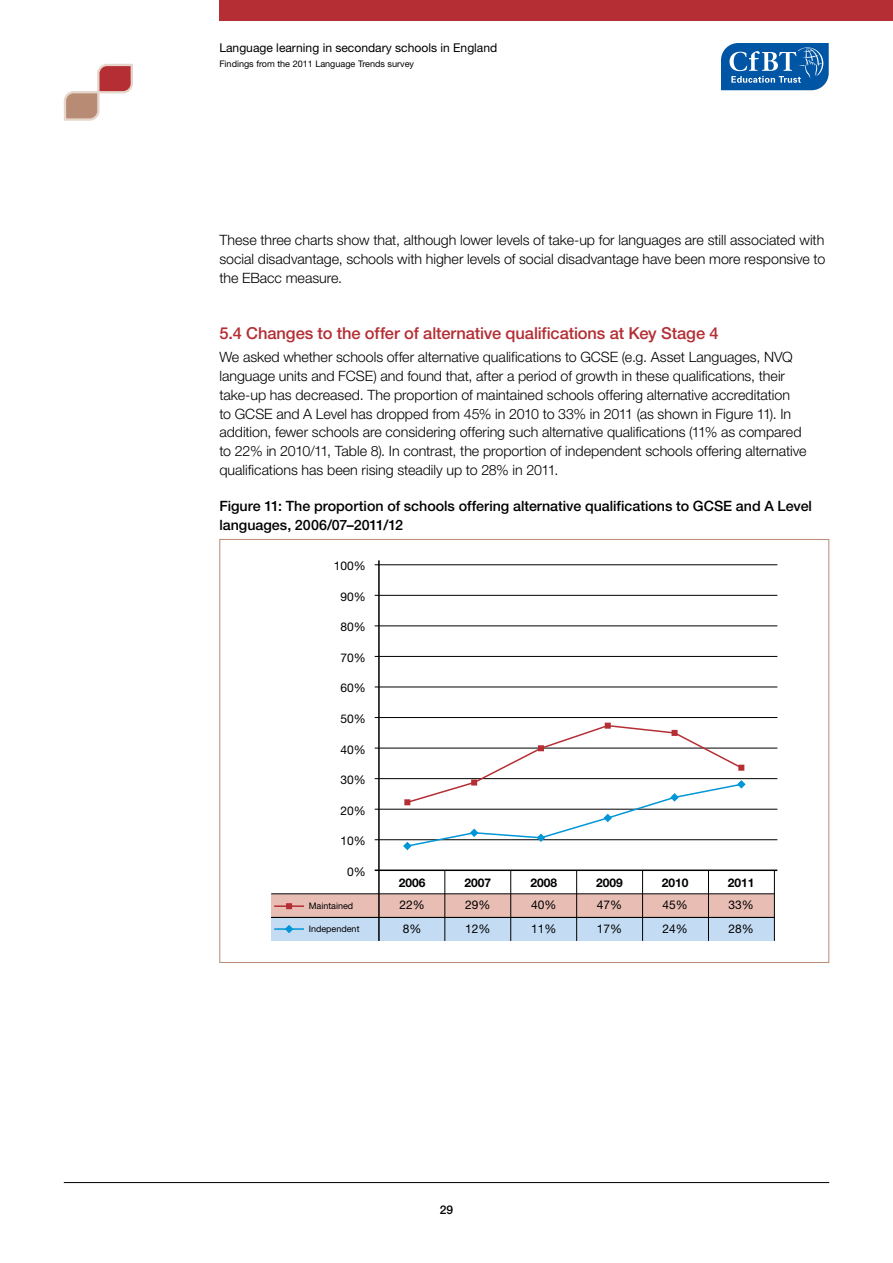
<style>
.page{position:relative;width:893px;height:1263px;background:#fff}
.page>*{position:absolute;margin:0;border:0;box-sizing:border-box;transform-origin:0 0}
.t1{font:500 16.5px "Helvetica Neue LT";letter-spacing:-.01em;color:#b42e34}
.t2{font:300 14.25px/18.8px "Helvetica Neue LT";color:#000;text-align:justify}
.t3{font:500 14.25px/18.8px "Helvetica Neue LT";color:#000}
.t4{font:12.15px "Helvetica Neue LT";color:#000}
.t5{font:12px "Helvetica Neue LT";color:#000}
.t6{font:700 12px "Helvetica Neue LT";color:#000}
.t7{font:500 12px "Helvetica Neue LT";color:#000}
.t8{font:9px "Helvetica Neue LT";color:#000}
</style>
<div class="page">
<svg style="left:721px;top:43px;width:108px;height:47px;background:#2c72b3"></svg>
<svg style="left:63px;top:63px;width:70px;height:58px"></svg>
<div style="left:219px;top:0;width:674px;height:20px;background:#b42e34"></div>
<hr style="left:64px;top:1182px;width:765px;height:1px;background:#000">
<div style="left:271px;top:894px;width:503px;height:23px;background:#e8beb4"></div>
<div style="left:271px;top:917px;width:503px;height:24px;background:#c4dcf3"></div>
<hr style="left:375px;top:869px;width:402px;height:2px;background:#000">
<hr style="left:271px;top:893px;width:504px;height:1px;background:#000">
<hr style="left:375px;top:839px;width:402px;height:1px;background:#000">
<hr style="left:375px;top:809px;width:402px;height:1px;background:#000">
<hr style="left:375px;top:778px;width:402px;height:1px;background:#000">
<hr style="left:375px;top:748px;width:402px;height:1px;background:#000">
<hr style="left:375px;top:717px;width:402px;height:1px;background:#000">
<hr style="left:375px;top:687px;width:402px;height:1px;background:#000">
<hr style="left:375px;top:656px;width:402px;height:1px;background:#000">
<hr style="left:375px;top:625px;width:402px;height:1px;background:#000">
<hr style="left:375px;top:595px;width:402px;height:1px;background:#000">
<hr style="left:375px;top:564px;width:402px;height:1px;background:#000">
<hr style="left:378px;top:560px;width:2px;height:381px;background:#000">
<hr style="left:444px;top:871px;width:1px;height:70px;background:#000">
<hr style="left:510px;top:871px;width:1px;height:70px;background:#000">
<hr style="left:576px;top:871px;width:1px;height:70px;background:#000">
<hr style="left:642px;top:871px;width:1px;height:70px;background:#000">
<hr style="left:708px;top:871px;width:1px;height:70px;background:#000">
<hr style="left:774px;top:871px;width:1px;height:70px;background:#000">
<svg style="left:286px;top:903px;width:6px;height:6px"></svg>
<hr style="left:274px;top:905px;width:30px;height:2px;background:#b42e34">
<hr style="left:274px;top:928px;width:30px;height:2px;background:#0096d7">
<svg style="left:285px;top:925px;width:8px;height:8px"></svg>
<hr style="left:271px;top:917px;width:504px;height:1px;background:#000">
<svg style="left:403px;top:723px;width:343px;height:127px"></svg>
<p class="t4" style="left:219px;top:40px;width:279px">Language learning in secondary schools in England</p>
<p class="t8" style="left:219px;top:59px;width:196px">Findings from the 2011 Language Trends survey</p>
<p class="t2" style="left:219px;top:230px;width:607px">These three charts show that, although lower levels of take-up for languages are still associated with social disadvantage, schools with higher levels of social disadvantage have been more responsive to the EBacc measure.</p>
<p class="t1" style="left:219px;top:323px;width:501px">5.4 Changes to the offer of alternative qualifications at Key Stage 4</p>
<p class="t2" style="left:219px;top:348px;width:589px;text-align:left">We asked whether schools offer alternative qualifications to GCSE (e.g. Asset Languages, NVQ language units and FCSE) and found that, after a period of growth in these qualifications, their take-up has decreased. The proportion of maintained schools offering alternative accreditation<br>to GCSE and A Level has dropped from 45% in 2010 to 33% in 2011 (as shown in Figure 11). In addition, fewer schools are considering offering such alternative qualifications (11% as compared to 22% in 2010/11, Table 8). In contrast, the proportion of independent schools offering alternative qualifications has been rising steadily up to 28% in 2011.</p>
<p class="t3" style="left:219px;top:496px;width:594px">Figure 11: The proportion of schools offering alternative qualifications to GCSE and A Level languages, 2006/07–2011/12</p>
<p class="t5" style="left:334px;top:559px;width:34px">100%</p>
<p class="t5" style="left:341px;top:589px;width:27px">90%</p>
<p class="t5" style="left:341px;top:620px;width:27px">80%</p>
<p class="t5" style="left:341px;top:650px;width:27px">70%</p>
<p class="t5" style="left:341px;top:681px;width:27px">60%</p>
<p class="t5" style="left:341px;top:712px;width:27px">50%</p>
<p class="t5" style="left:341px;top:742px;width:27px">40%</p>
<p class="t5" style="left:341px;top:773px;width:27px">30%</p>
<p class="t5" style="left:341px;top:803px;width:27px">20%</p>
<p class="t5" style="left:341px;top:834px;width:27px">10%</p>
<p class="t5" style="left:347px;top:864px;width:20px">0%</p>
<p class="t8" style="left:309px;top:901px;width:46px">Maintained</p>
<p class="t8" style="left:309px;top:924px;width:52px">Independent</p>
<p class="t6" style="left:399px;top:875px;width:28px">2006</p>
<p class="t5" style="left:403px;top:922px;width:20px">8%</p>
<p class="t5" style="left:399px;top:898px;width:27px">22%</p>
<p class="t6" style="left:465px;top:875px;width:28px">2007</p>
<p class="t5" style="left:465px;top:922px;width:27px">12%</p>
<p class="t5" style="left:465px;top:898px;width:27px">29%</p>
<p class="t6" style="left:530px;top:875px;width:28px">2008</p>
<p class="t5" style="left:531px;top:922px;width:27px">11%</p>
<p class="t5" style="left:531px;top:898px;width:27px">40%</p>
<p class="t6" style="left:596px;top:875px;width:28px">2009</p>
<p class="t5" style="left:597px;top:922px;width:27px">17%</p>
<p class="t5" style="left:597px;top:898px;width:27px">47%</p>
<p class="t6" style="left:662px;top:875px;width:28px">2010</p>
<p class="t5" style="left:663px;top:922px;width:27px">24%</p>
<p class="t5" style="left:663px;top:898px;width:27px">45%</p>
<p class="t6" style="left:728px;top:875px;width:28px">2011</p>
<p class="t5" style="left:728px;top:922px;width:27px">28%</p>
<p class="t5" style="left:728px;top:898px;width:27px">33%</p>
<p class="t7" style="left:440px;top:1202px;width:15px">29</p>
</div>
